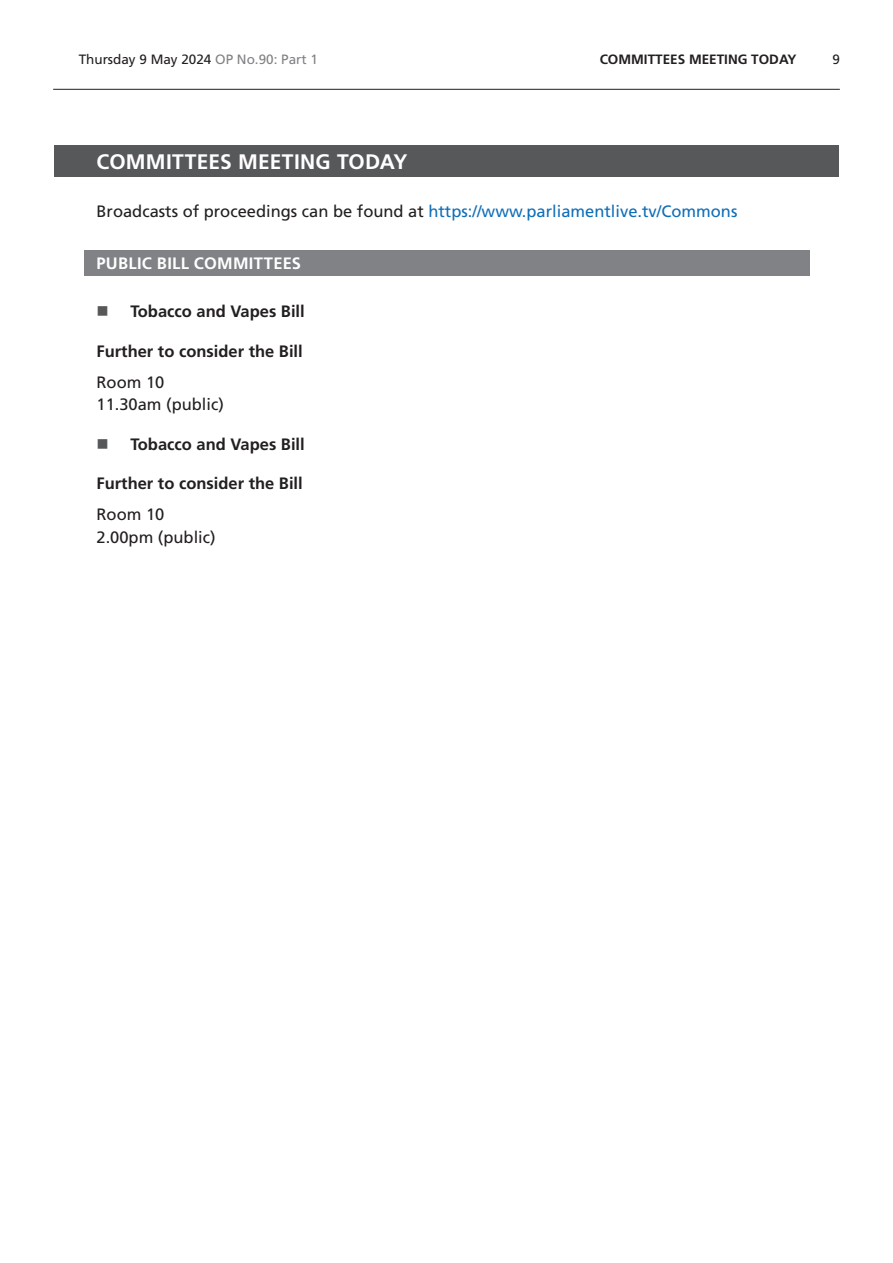
<style>
.page{position:relative;width:893px;height:1263px;background:#fff}
.page>*{position:absolute;margin:0;border:0;box-sizing:border-box;transform-origin:0 0}
.Heading1Grey{font:700 21px "Frutiger LT Std";letter-spacing:.01em;color:#fff}
.BoldTimingHeading{font:700 16.5px "Frutiger LT Std";color:#231f20}
.t1{font:16.5px "Frutiger LT Std";color:#0f6eb8}
.t2{font:16.5px/22.5px "Frutiger LT Std";color:#231f20}
.Heading2Grey{font:700 16.5px "Frutiger LT Std";letter-spacing:.015em;color:#fff}
.t3{font:13.5px "Frutiger LT Std";color:#231f20}
.t4{font:700 13.5px "Frutiger LT Std";color:#231f20}
.s1{color:#808285}
.s2{color:#231f20}
</style>
<div class="page">
<hr style="left:53px;top:89px;width:787px;height:1px;background:#231f20">
<div style="left:54px;top:146px;width:785px;height:31px;background:#57585a"></div>
<div style="left:84px;top:250px;width:725px;height:25px;background:#808285"></div>
<p class="t3" style="left:79px;top:52px;width:241px">Thursday 9 May 2024 <span class="s1">OP No.90: Part 1</span></p>
<p class="t4" style="left:600px;top:52px;width:28px">Committees</p>
<p class="t4" style="left:689px;top:52px;width:22px">Meeting</p>
<p class="t4" style="left:751px;top:52px;width:28px">Today</p>
<p class="t3" style="left:832px;top:52px;width:9px">9</p>
<h2 class="Heading1Grey" style="left:97px;top:149px;width:313px">COMMITTEES MEETING TODAY</h2>
<p class="t1" style="left:97px;top:201px;width:642px"><span class="s2">Broadcasts of proceedings can be found at</span> https://www.parliamentlive.tv/Commons</p>
<h2 class="Heading2Grey" style="left:97px;top:254px;width:206px">PUBLIC BILL COMMITTEES</h2>
<p class="BoldTimingHeading" style="left:131px;top:302px;width:176px">Tobacco and Vapes Bill</p>
<p class="BoldTimingHeading" style="left:97px;top:341px;width:208px">Further to consider the Bill</p>
<p class="t2" style="left:97px;top:371px;width:129px">Room 10<br>11.30am (public)</p>
<p class="BoldTimingHeading" style="left:131px;top:434px;width:176px">Tobacco and Vapes Bill</p>
<p class="BoldTimingHeading" style="left:97px;top:474px;width:208px">Further to consider the Bill</p>
<p class="t2" style="left:97px;top:503px;width:121px">Room 10<br>2.00pm (public)</p>
</div>
